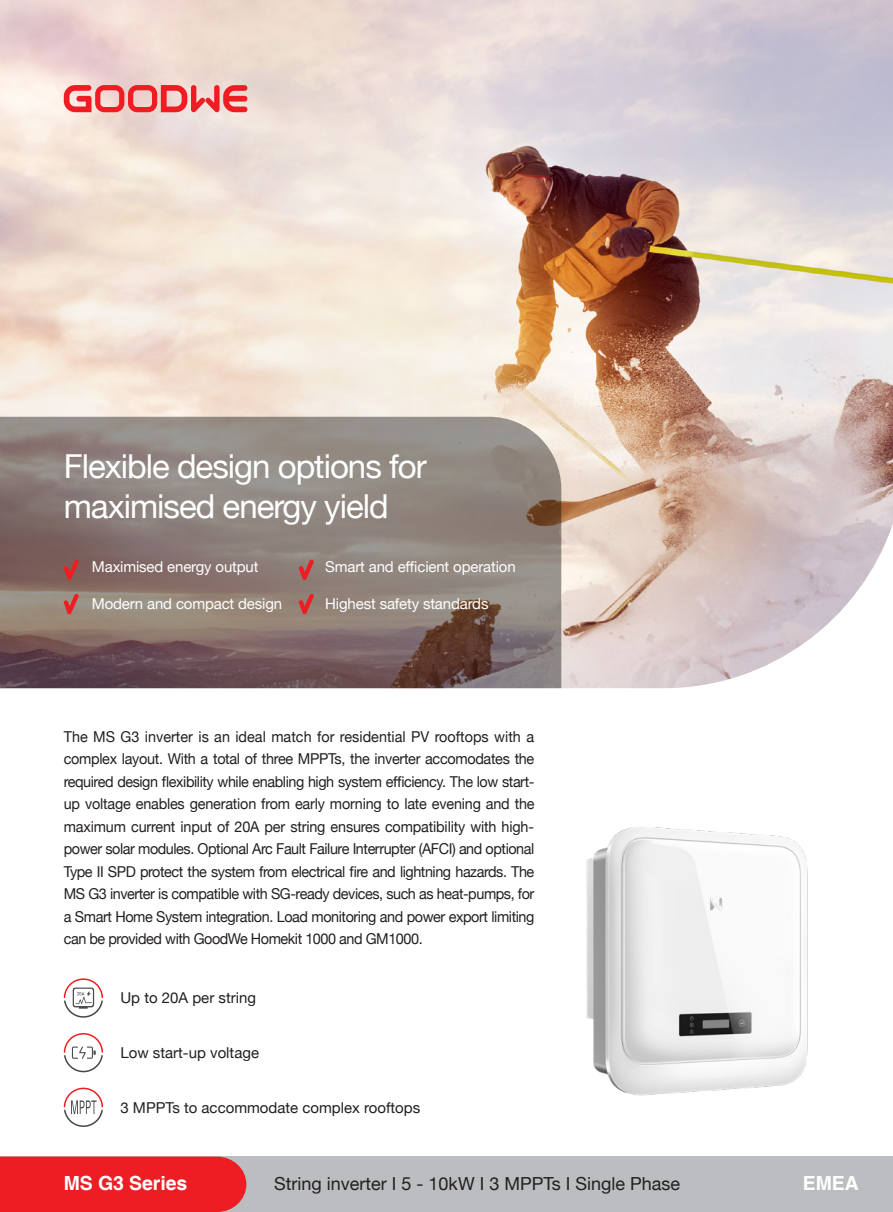
<style>
.page{position:relative;width:893px;height:1212px;background:#fff}
.page>*{position:absolute;margin:0;border:0;box-sizing:border-box;transform-origin:0 0}
.t1{font:33px/39.6px "Helvetica Neue";letter-spacing:-.03em;color:#fff}
.t2{font:700 19.5px "Helvetica";letter-spacing:-.005em;color:#fff}
.t3{font:18px "Helvetica Neue";color:#231f20}
.t4{font:15px/22.5px "Helvetica Neue";color:#231f20;text-align:justify;scale:.96 1}
.t5{font:15px "Helvetica Neue";letter-spacing:-.01em;color:#fff}
.t6{font:15px "Helvetica Neue";color:#231f20}
</style>
<div class="page">
<img style="left:0;top:0;width:893px;height:688px">
<img style="left:586px;top:827px;width:222px;height:269px">
<div style="left:0;top:1156px;width:893px;height:56px;background:#bcbdc0"></div>
<div style="left:0;top:1156px;width:246px;height:56px;background:#ee1d23"></div>
<svg style="left:0;top:417px;width:561px;height:271px;background:#887974"></svg>
<svg style="left:64px;top:85px;width:183px;height:27px;background:#ee7979"></svg>
<svg style="left:64px;top:559px;width:15px;height:21px"></svg>
<svg style="left:299px;top:559px;width:15px;height:21px"></svg>
<svg style="left:64px;top:593px;width:15px;height:21px"></svg>
<svg style="left:299px;top:593px;width:15px;height:21px"></svg>
<svg style="left:63px;top:1087px;width:40px;height:40px"></svg>
<svg style="left:63px;top:1033px;width:40px;height:40px"></svg>
<svg style="left:63px;top:978px;width:40px;height:40px"></svg>
<p class="t1" style="left:64px;top:448px;width:364px">Flexible design options for maximised energy yield</p>
<p class="t5" style="left:92px;top:556px;width:168px">Maximised energy output</p>
<p class="t5" style="left:325px;top:556px;width:192px">Smart and efficient operation</p>
<p class="t5" style="left:92px;top:592px;width:192px">Modern and compact design</p>
<p class="t5" style="left:325px;top:592px;width:165px">Highest safety standards</p>
<p class="t4" style="left:64px;top:726px;width:492px">The MS G3 inverter is an ideal match for residential PV rooftops with a complex layout. With a total of three MPPTs, the inverter accomodates the required design flexibility while enabling high system efficiency. The low start&shy;up voltage enables generation from early morning to late evening and the maximum current input of 20A per string ensures compatibility with high&shy;power solar modules. Optional Arc Fault Failure Interrupter (AFCI) and optional Type II SPD protect the system from electrical fire and lightning hazards. The MS G3 inverter is compatible with SG-ready devices, such as heat-pumps, for a Smart Home System integration. Load monitoring and power export limiting can be provided with GoodWe Homekit 1000 and GM1000.</p>
<p class="t6" style="left:120px;top:987px;width:137px">Up to 20A per string</p>
<p class="t6" style="left:120px;top:1041px;width:140px">Low start-up voltage</p>
<p class="t6" style="left:120px;top:1096px;width:301px">3 MPPTs to accommodate complex rooftops</p>
<p class="t2" style="left:64px;top:1171px;width:125px">MS G3 Series</p>
<p class="t3" style="left:274px;top:1170px;width:407px">String inverter I 5 - 10kW I 3 MPPTs I Single Phase</p>
<p class="t2" style="left:803px;top:1171px;width:58px">EMEA</p>
</div>
